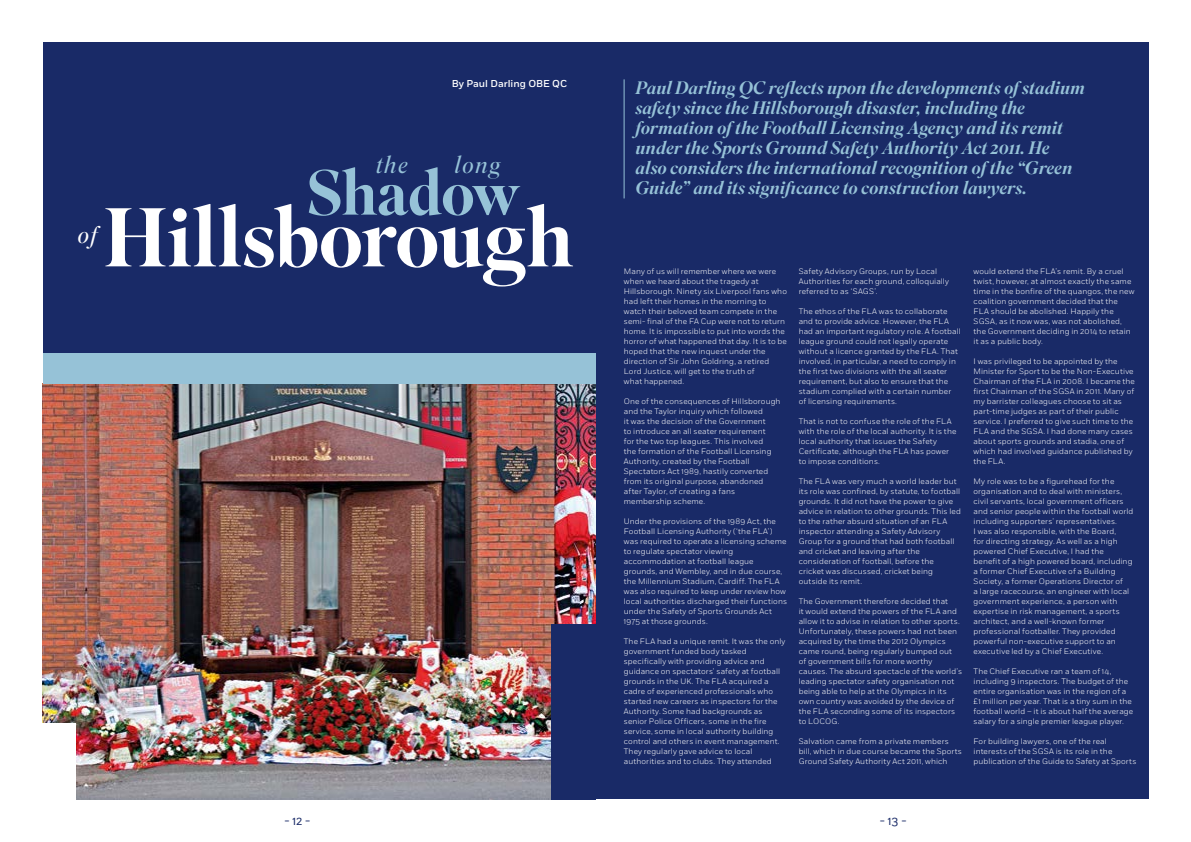
<style>
.page{position:relative;width:1191px;height:842px;background:#fff}
.page>*{position:absolute;margin:0;border:0;box-sizing:border-box;transform-origin:0 0}
.t1{font:500 83px "Superior Title";letter-spacing:-.015em;color:#fff}
.t2{font:500 62.9px "Superior Title";letter-spacing:-.025em;color:#96c2d7}
.t3{font:italic 300 24px "Superior Title";letter-spacing:.055em;color:#96c2d7}
.t4{font:italic 300 24px "Superior Title";color:#fff}
.t5{font:italic 500 18px/20px "Superior Title";color:#96c2d7}
.t6{font:12px "Fort";color:#192a67}
.t7{font:500 10px "Fort";color:#fff}
.t8{font:300 8px/10px "Fort";letter-spacing:.015em;color:#fff}
</style>
<div class="page">
<div style="left:43px;top:43px;width:1105px;height:756px;background:#192a67"></div>
<hr style="left:624px;top:79px;width:1px;height:119px;background:#96c2d7">
<img style="left:43px;top:384px;width:552px;height:415px">
<div style="left:551px;top:624px;width:44px;height:175px;background:#192a67"></div>
<div style="left:23px;top:723px;width:53px;height:79px;background:#fff"></div>
<div style="left:43px;top:354px;width:552px;height:30px;background:#96c2d7"></div>
<p class="t7" style="left:452px;top:77px;width:117px">By Paul Darling OBE QC</p>
<h3 class="t3" style="left:376px;top:151px;width:33px">the</h3>
<h3 class="t3" style="left:454px;top:151px;width:47px">long</h3>
<h2 class="t2" style="left:306px;top:154px;width:216px">Shadow</h2>
<h1 class="t1" style="left:104px;top:187px;width:472px">Hillsborough</h1>
<h3 class="t4" style="left:77px;top:221px;width:21px">of</h3>
<p class="t5" style="left:635px;top:78px;width:451px">Paul Darling QC reflects upon the developments of stadium safety since the Hillsborough disaster, including the formation of the Football Licensing Agency and its remit under the Sports Ground Safety Authority Act 2011. He also considers the international recognition of the “Green Guide” and its significance to construction lawyers.</p>
<p class="t8" style="left:624px;top:266px;width:165px">Many of us will remember where we were when we heard about the tragedy at Hillsborough. Ninety six Liverpool fans who had left their homes in the morning to watch their beloved team compete in the semi- final of the FA Cup were not to return home. It is impossible to put into words the horror of what happened that day. It is to be hoped that the new inquest under the direction of Sir John Goldring, a retired Lord Justice, will get to the truth of<br>what happened.</p>
<p class="t8" style="left:624px;top:396px;width:158px">One of the consequences of Hillsborough and the Taylor inquiry which followed<br>it was the decision of the Government<br>to introduce an all seater requirement<br>for the two top leagues. This involved<br>the formation of the Football Licensing Authority, created by the Football Spectators Act 1989, hastily converted from its original purpose, abandoned after Taylor, of creating a fans membership scheme.</p>
<p class="t8" style="left:624px;top:516px;width:165px">Under the provisions of the 1989 Act, the Football Licensing Authority (‘the FLA’) was required to operate a licensing scheme to regulate spectator viewing accommodation at football league grounds, and Wembley, and in due course, the Millennium Stadium, Cardiff. The FLA was also required to keep under review how local authorities discharged their functions under the Safety of Sports Grounds Act 1975 at those grounds.</p>
<p class="t8" style="left:624px;top:636px;width:163px">The FLA had a unique remit. It was the only government funded body tasked specifically with providing advice and guidance on spectators’ safety at football grounds in the UK. The FLA acquired a cadre of experienced professionals who started new careers as inspectors for the Authority. Some had backgrounds as senior Police Officers, some in the fire service, some in local authority building control and others in event management.<br>They regularly gave advice to local authorities and to clubs. They attended</p>
<p class="t8" style="left:798px;top:266px;width:152px">Safety Advisory Groups, run by Local<br>Authorities for each ground, colloquially referred to as ‘SAGS’.</p>
<p class="t8" style="left:798px;top:306px;width:164px">The ethos of the FLA was to collaborate and to provide advice. However, the FLA had an important regulatory role. A football league ground could not legally operate without a licence granted by the FLA. That involved, in particular, a need to comply in the first two divisions with the all seater requirement, but also to ensure that the stadium complied with a certain number<br>of licensing requirements.</p>
<p class="t8" style="left:798px;top:416px;width:159px">That is not to confuse the role of the FLA with the role of the local authority. It is the local authority that issues the Safety Certificate, although the FLA has power to impose conditions.</p>
<p class="t8" style="left:798px;top:476px;width:164px">The FLA was very much a world leader but its role was confined, by statute, to football grounds. It did not have the power to give advice in relation to other grounds. This led to the rather absurd situation of an FLA inspector attending a Safety Advisory Group for a ground that had both football and cricket and leaving after the consideration of football, before the cricket was discussed, cricket being outside its remit.</p>
<p class="t8" style="left:798px;top:596px;width:165px">The Government therefore decided that<br>it would extend the powers of the FLA and allow it to advise in relation to other sports.<br>Unfortunately, these powers had not been acquired by the time the 2012 Olympics came round, being regularly bumped out<br>of government bills for more worthy causes. The absurd spectacle of the world’s leading spectator safety organisation not being able to help at the Olympics in its own country was avoided by the device of the FLA seconding some of its inspectors to LOCOG.</p>
<p class="t8" style="left:798px;top:736px;width:165px">Salvation came from a private members bill, which in due course became the Sports<br>Ground Safety Authority Act 2011, which</p>
<p class="t8" style="left:973px;top:266px;width:162px">would extend the FLA’s remit. By a cruel twist, however, at almost exactly the same time in the bonfire of the quangos, the new coalition government decided that the FLA should be abolished. Happily the SGSA, as it now was, was not abolished, the Government deciding in 2014 to retain it as a public body.</p>
<p class="t8" style="left:973px;top:356px;width:163px">I was privileged to be appointed by the Minister for Sport to be the Non-Executive Chairman of the FLA in 2008. I became the first Chairman of the SGSA in 2011. Many of my barrister colleagues choose to sit as part-time judges as part of their public service. I preferred to give such time to the FLA and the SGSA. I had done many cases about sports grounds and stadia, one of which had involved guidance published by the FLA.</p>
<p class="t8" style="left:973px;top:476px;width:161px">My role was to be a figurehead for the organisation and to deal with ministers, civil servants, local government officers and senior people within the football world including supporters’ representatives.<br>I was also responsible, with the Board,<br>for directing strategy. As well as a high powered Chief Executive, I had the<br>benefit of a high powered board, including a former Chief Executive of a Building Society, a former Operations Director of<br>a large racecourse, an engineer with local government experience, a person with expertise in risk management, a sports architect, and a well-known former professional footballer. They provided powerful non-executive support to an executive led by a Chief Executive.</p>
<p class="t8" style="left:973px;top:666px;width:161px">The Chief Executive ran a team of 14, including 9 inspectors. The budget of the entire organisation was in the region of a £1 million per year. That is a tiny sum in the football world – it is about half the average salary for a single premier league player.</p>
<p class="t8" style="left:973px;top:736px;width:164px">For building lawyers, one of the real interests of the SGSA is its role in the publication of the Guide to Safety at Sports</p>
<h3 class="t6" style="left:284px;top:814px;width:27px">- 12 -</h3>
<h3 class="t6" style="left:880px;top:814px;width:28px">- 13 -</h3>
</div>
